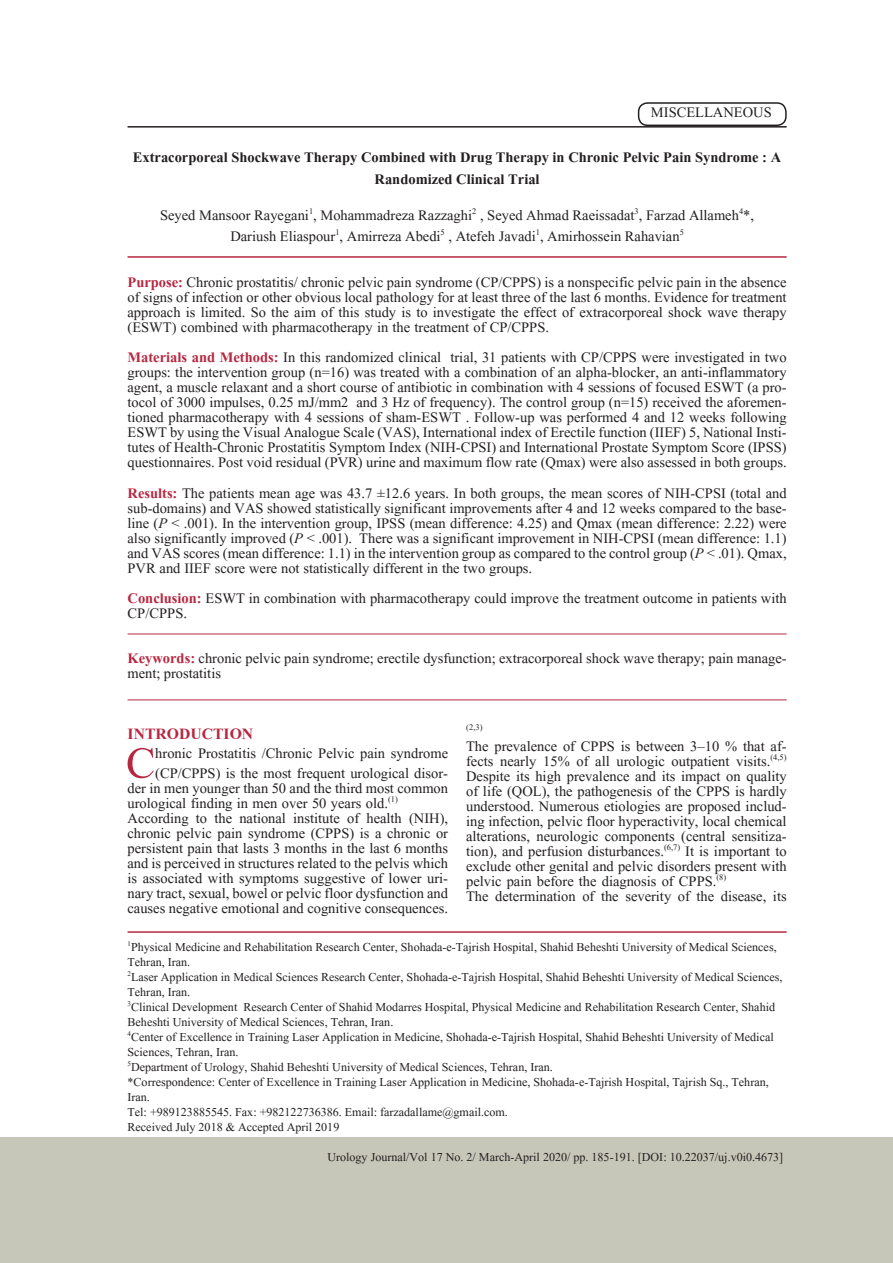
<style>
.page{position:relative;width:893px;height:1263px;background:#fff}
.page>*{position:absolute;margin:0;border:0;box-sizing:border-box;transform-origin:0 0}
.t1{font:54.6px "Aparajita";color:#b62841}
.t2{font:700 19.5px "Aparajita";color:#b62841}
.t3{font:18px/15px "Aparajita";color:#231f20;text-align:justify}
.t4{font:700 18px/21.6px "Aparajita";color:#231f20;text-align:center}
.t5{font:15px/15px "Aparajita";color:#231f20}
.t6{font:10.5px "Aparajita";color:#231f20}
.s1{font-weight:700;color:#b62841}
.s2{font-style:italic}
</style>
<div class="page">
<div style="left:0;top:1137px;width:893px;height:126px;background:#c7c7b9"></div>
<hr style="left:128px;top:126px;width:659px;height:2px;background:#231f20">
<div style="left:638px;top:102px;width:149px;height:24px;border:2px solid #231f20;border-radius:9px"></div>
<hr style="left:128px;top:256px;width:659px;height:2px;background:#b62841">
<hr style="left:128px;top:699px;width:659px;height:1px;background:#b62841">
<hr style="left:128px;top:634px;width:659px;height:1px;background:#b62841">
<hr style="left:128px;top:931px;width:659px;height:2px;background:#b62841">
<p class="t3" style="left:651px;top:106px;width:122px">MISCELLANEOUS</p>
<p class="t4" style="left:133px;top:148px;width:650px">Extracorporeal Shockwave Therapy Combined with Drug Therapy in Chronic Pelvic Pain Syndrome : A<br>Randomized Clinical Trial</p>
<p class="t3" style="left:160px;top:209px;width:595px">Seyed Mansoor Rayegani<sup>1</sup>, Mohammadreza Razzaghi<sup>2</sup> , Seyed Ahmad Raeissadat<sup>3</sup>, Farzad Allameh<sup>4</sup>*,</p>
<p class="t3" style="left:230px;top:230px;width:455px">Dariush Eliaspour<sup>1</sup>, Amirreza Abedi<sup>5</sup> , Atefeh Javadi<sup>1</sup>, Amirhossein Rahavian<sup>5</sup></p>
<p class="t3" style="left:128px;top:277px;width:661px"><span class="s1">Purpose:</span> Chronic prostatitis/ chronic pelvic pain syndrome (CP/CPPS) is a nonspecific pelvic pain in the absence of signs of infection or other obvious local pathology for at least three of the last 6 months. Evidence for treatment approach is limited. So the aim of this study is to investigate the effect of extracorporeal shock wave therapy (ESWT) combined with pharmacotherapy in the treatment of CP/CPPS.</p>
<p class="t3" style="left:128px;top:352px;width:661px"><span class="s1">Materials and Methods:</span> In this randomized clinical trial, 31 patients with CP/CPPS were investigated in two groups: the intervention group (n=16) was treated with a combination of an alpha-blocker, an anti-inflammatory agent, a muscle relaxant and a short course of antibiotic in combination with 4 sessions of focused ESWT (a pro&shy;tocol of 3000 impulses, 0.25 mJ/mm2 and 3 Hz of frequency). The control group (n=15) received the aforemen&shy;tioned pharmacotherapy with 4 sessions of sham-ESWT . Follow-up was performed 4 and 12 weeks following ESWT by using the Visual Analogue Scale (VAS), International index of Erectile function (IIEF) 5, National Insti&shy;tutes of Health-Chronic Prostatitis Symptom Index (NIH-CPSI) and International Prostate Symptom Score (IPSS) questionnaires. Post void residual (PVR) urine and maximum flow rate (Qmax) were also assessed in both groups.</p>
<p class="t3" style="left:128px;top:487px;width:661px"><span class="s1">Results:</span> The patients mean age was 43.7 ±12.6 years. In both groups, the mean scores of NIH-CPSI (total and sub-domains) and VAS showed statistically significant improvements after 4 and 12 weeks compared to the base&shy;line (<span class="s2">P</span> &lt; .001). In the intervention group, IPSS (mean difference: 4.25) and Qmax (mean difference: 2.22) were also significantly improved (<span class="s2">P</span> &lt; .001). There was a significant improvement in NIH-CPSI (mean difference: 1.1) and VAS scores (mean difference: 1.1) in the intervention group as compared to the control group (<span class="s2">P</span> &lt; .01). Qmax, PVR and IIEF score were not statistically different in the two groups.</p>
<p class="t3" style="left:128px;top:592px;width:661px"><span class="s1">Conclusion:</span> ESWT in combination with pharmacotherapy could improve the treatment outcome in patients with<br>CP/CPPS.</p>
<p class="t3" style="left:128px;top:652px;width:661px"><span class="s1">Keywords:</span> chronic pelvic pain syndrome; erectile dysfunction; extracorporeal shock wave therapy; pain manage&shy;ment; prostatitis</p>
<p class="t6" style="left:466px;top:722px;width:18px">(2,3)</p>
<p class="t3" style="left:466px;top:741px;width:322px">The prevalence of CPPS is between 3–10 % that af&shy;fects nearly 15% of all urologic outpatient visits.<sup>(4,5)<br></sup>Despite its high prevalence and its impact on quality of life (QOL), the pathogenesis of the CPPS is hardly understood. Numerous etiologies are proposed includ&shy;ing infection, pelvic floor hyperactivity, local chemical alterations, neurologic components (central sensitiza&shy;tion), and perfusion disturbances.<sup>(6,7)</sup> It is important to exclude other genital and pelvic disorders present with pelvic pain before the diagnosis of CPPS.<sup>(8)</sup></p>
<p class="t3" style="left:466px;top:891px;width:322px">The determination of the severity of the disease, its</p>
<p class="t2" style="left:128px;top:724px;width:127px">INTRODUCTION</p>
<p class="t1" style="left:126px;top:736px;width:31px">C</p>
<p class="t3" style="left:155px;top:745px;width:294px;line-height:19.5px">hronic Prostatitis /Chronic Pelvic pain syndrome (CP/CPPS) is the most frequent urological disor-</p>
<p class="t3" style="left:128px;top:782px;width:322px">der in men younger than 50 and the third most common urological finding in men over 50 years old.<sup>(1)</sup></p>
<p class="t3" style="left:128px;top:812px;width:322px">According to the national institute of health (NIH), chronic pelvic pain syndrome (CPPS) is a chronic or persistent pain that lasts 3 months in the last 6 months and is perceived in structures related to the pelvis which is associated with symptoms suggestive of lower uri&shy;nary tract, sexual, bowel or pelvic floor dysfunction and causes negative emotional and cognitive consequences.</p>
<p class="t5" style="left:128px;top:941px;width:651px"><sup>1</sup>Physical Medicine and Rehabilitation Research Center, Shohada-e-Tajrish Hospital, Shahid Beheshti University of Medical Sciences,<br>Tehran, Iran.</p>
<p class="t5" style="left:128px;top:971px;width:656px"><sup>2</sup>Laser Application in Medical Sciences Research Center, Shohada-e-Tajrish Hospital, Shahid Beheshti University of Medical Sciences,<br>Tehran, Iran.</p>
<p class="t5" style="left:128px;top:1001px;width:649px"><sup>3</sup>Clinical Development Research Center of Shahid Modarres Hospital, Physical Medicine and Rehabilitation Research Center, Shahid<br>Beheshti University of Medical Sciences, Tehran, Iran.</p>
<p class="t5" style="left:128px;top:1031px;width:648px"><sup>4</sup>Center of Excellence in Training Laser Application in Medicine, Shohada-e-Tajrish Hospital, Shahid Beheshti University of Medical<br>Sciences, Tehran, Iran.</p>
<p class="t5" style="left:128px;top:1061px;width:427px"><sup>5</sup>Department of Urology, Shahid Beheshti University of Medical Sciences, Tehran, Iran.</p>
<p class="t5" style="left:128px;top:1076px;width:643px">*Correspondence: Center of Excellence in Training Laser Application in Medicine, Shohada-e-Tajrish Hospital, Tajrish Sq., Tehran,<br>Iran.</p>
<p class="t5" style="left:128px;top:1106px;width:382px">Tel: +989123885545. Fax: +982122736386. Email: farzadallame@gmail.com.</p>
<p class="t5" style="left:128px;top:1121px;width:213px">Received July 2018 &amp; Accepted April 2019</p>
<p class="t5" style="left:327px;top:1151px;width:457px">Urology Journal/Vol 17 No. 2/ March-April 2020/ pp. 185-191. [DOI: 10.22037/uj.v0i0.4673]</p>
</div>
